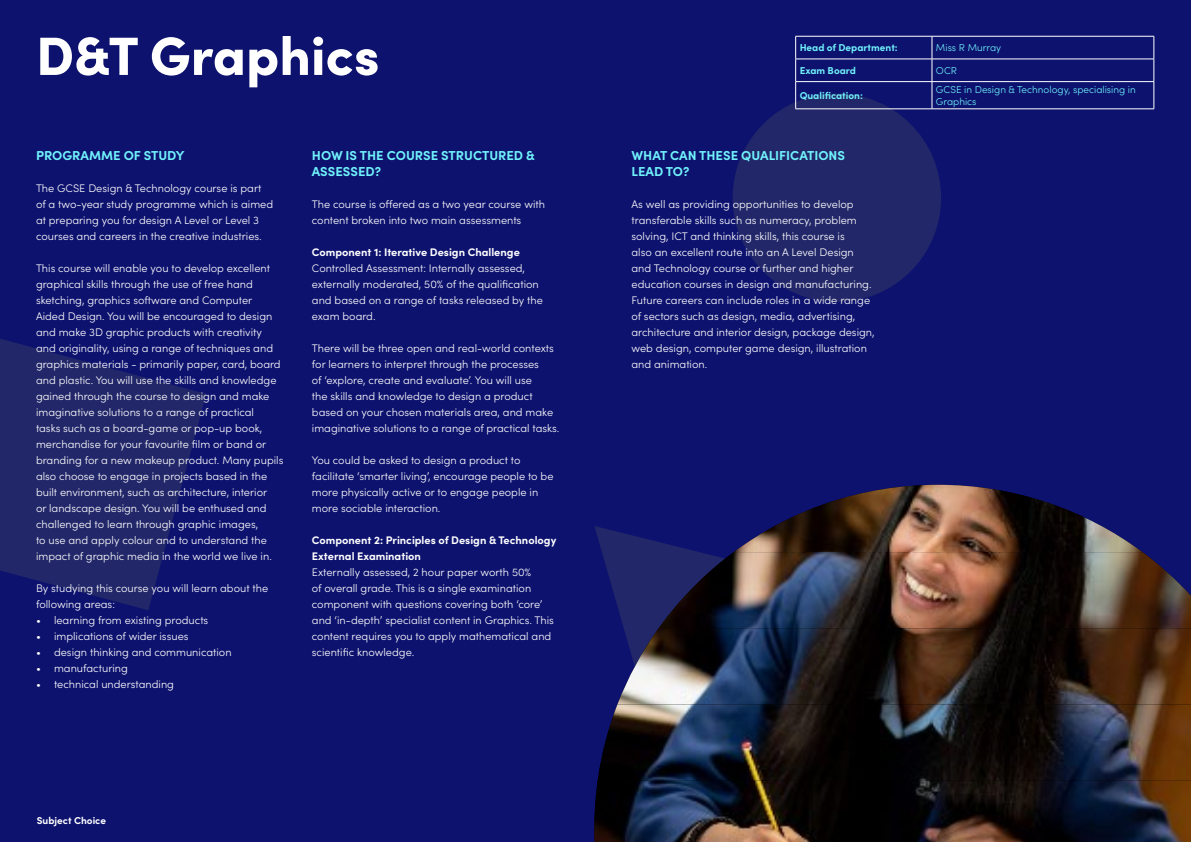
<style>
.page{position:relative;width:1191px;height:842px;background:#0d126e}
.page>*{position:absolute;margin:0;border:0;box-sizing:border-box;transform-origin:0 0}
.t1{font:900 54px "Sofia Pro";color:#fff}
.t2{font:700 13px/16px "Sofia Pro";color:#70f2fc}
.t3{font:300 11px/16px "Sofia Pro";color:#fff}
.t4{font:700 11px/16px "Sofia Pro";color:#fff}
.t5{font:300 10px/12px "Sofia Pro";color:#70f2fc}
.t6{font:700 10px "Sofia Pro";color:#70f2fc}
.t7{font:700 10px "Sofia Pro";color:#fff}
</style>
<div class="page">
<div style="left:732px;top:94px;width:209px;height:208px;background:#282d68;border-radius:50%"></div>
<svg style="left:0;top:339px;width:206px;height:271px;fill:#222769"></svg>
<svg style="left:595px;top:526px;width:102px;height:102px;fill:#222769"></svg>
<img style="left:734px;top:485px;width:408px;height:67px">
<img style="left:658px;top:552px;width:533px;height:76px">
<img style="left:617px;top:628px;width:574px;height:76px">
<img style="left:597px;top:704px;width:594px;height:77px">
<img style="left:594px;top:781px;width:597px;height:61px">
<hr style="left:795px;top:36px;width:137px;height:1px;background:#fff">
<hr style="left:932px;top:36px;width:222px;height:1px;background:#fff">
<hr style="left:795px;top:59px;width:137px;height:1px;background:#fff">
<hr style="left:932px;top:59px;width:222px;height:1px;background:#fff">
<hr style="left:795px;top:81px;width:137px;height:1px;background:#fff">
<svg style="left:795px;top:37px;width:1px;height:72px"></svg>
<hr style="left:932px;top:81px;width:222px;height:1px;background:#fff">
<svg style="left:931px;top:37px;width:1px;height:72px"></svg>
<svg style="left:1153px;top:37px;width:1px;height:72px"></svg>
<hr style="left:795px;top:109px;width:137px;height:1px;background:#fff">
<hr style="left:932px;top:109px;width:222px;height:1px;background:#fff">
<h1 class="t1" style="left:36px;top:14px;width:345px">D&amp;T Graphics</h1>
<p class="t2" style="left:36px;top:146px;width:150px">PROGRAMME OF STUDY</p>
<p class="t3" style="left:36px;top:179px;width:239px">The GCSE Design &amp; Technology course is part of a two-year study programme which is aimed at preparing you for design A Level or Level 3 courses and careers in the creative industries.</p>
<p class="t3" style="left:36px;top:259px;width:249px">This course will enable you to develop excellent graphical skills through the use of free hand sketching, graphics software and Computer Aided Design. You will be encouraged to design and make 3D graphic products with creativity and originality, using a range of techniques and graphics materials - primarily paper, card, board and plastic. You will use the skills and knowledge gained through the course to design and make imaginative solutions to a range of practical<br>tasks such as a board-game or pop-up book, merchandise for your favourite film or band or branding for a new makeup product. Many pupils also choose to engage in projects based in the built environment, such as architecture, interior<br>or landscape design. You will be enthused and challenged to learn through graphic images,<br>to use and apply colour and to understand the impact of graphic media in the world we live in.</p>
<p class="t3" style="left:36px;top:579px;width:234px">By studying this course you will learn about the following areas:</p>
<p class="t3" style="left:36px;top:611px;width:174px">• learning from existing products</p>
<p class="t3" style="left:36px;top:627px;width:154px">• implications of wider issues</p>
<p class="t3" style="left:36px;top:643px;width:197px">• design thinking and communication</p>
<p class="t3" style="left:36px;top:659px;width:93px">• manufacturing</p>
<p class="t3" style="left:36px;top:675px;width:140px">• technical understanding</p>
<p class="t2" style="left:312px;top:146px;width:224px">HOW IS THE COURSE STRUCTURED &amp;<br>ASSESSED?</p>
<p class="t3" style="left:312px;top:195px;width:235px">The course is o!ered as a two year course with content broken into two main assessments</p>
<p class="t4" style="left:312px;top:243px;width:209px">Component 1: Iterative Design Challenge</p>
<p class="t3" style="left:312px;top:259px;width:233px">Controlled Assessment: Internally assessed, externally moderated, 50% of the qualification and based on a range of tasks released by the exam board.</p>
<p class="t3" style="left:312px;top:339px;width:249px">There will be three open and real-world contexts for learners to interpret through the processes<br>of ‘explore, create and evaluate’. You will use<br>the skills and knowledge to design a product based on your chosen materials area, and make imaginative solutions to a range of practical tasks.</p>
<p class="t3" style="left:312px;top:451px;width:243px">You could be asked to design a product to facilitate ‘smarter living’, encourage people to be more physically active or to engage people in more sociable interaction.</p>
<p class="t4" style="left:312px;top:531px;width:246px">Component 2: Principles of Design &amp; Technology<br>External Examination</p>
<p class="t3" style="left:312px;top:563px;width:243px">Externally assessed, 2 hour paper worth 50%<br>of overall grade. This is a single examination component with questions covering both ‘core’ and ‘in-depth’ specialist content in Graphics. This content requires you to apply mathematical and scientific knowledge.</p>
<p class="t7" style="left:37px;top:813px;width:71px">Subject Choice</p>
<p class="t6" style="left:799px;top:40px;width:100px">Head of Department:</p>
<p class="t5" style="left:936px;top:41px;width:67px">Miss R Murray</p>
<p class="t6" style="left:799px;top:63px;width:58px">Exam Board</p>
<p class="t5" style="left:936px;top:64px;width:22px">OCR</p>
<p class="t6" style="left:799px;top:88px;width:65px">Qualification:</p>
<p class="t5" style="left:936px;top:83px;width:201px">GCSE in Design &amp; Technology, specialising in<br>Graphics</p>
<p class="t2" style="left:631px;top:146px;width:215px">WHAT CAN THESE QUALIFICATIONS<br>LEAD TO?</p>
<p class="t3" style="left:631px;top:195px;width:245px">As well as providing opportunities to develop transferable skills such as numeracy, problem solving, ICT and thinking skills, this course is<br>also an excellent route into an A Level Design and Technology course or further and higher education courses in design and manufacturing.<br>Future careers can include roles in a wide range of sectors such as design, media, advertising, architecture and interior design, package design, web design, computer game design, illustration and animation.</p>
</div>
